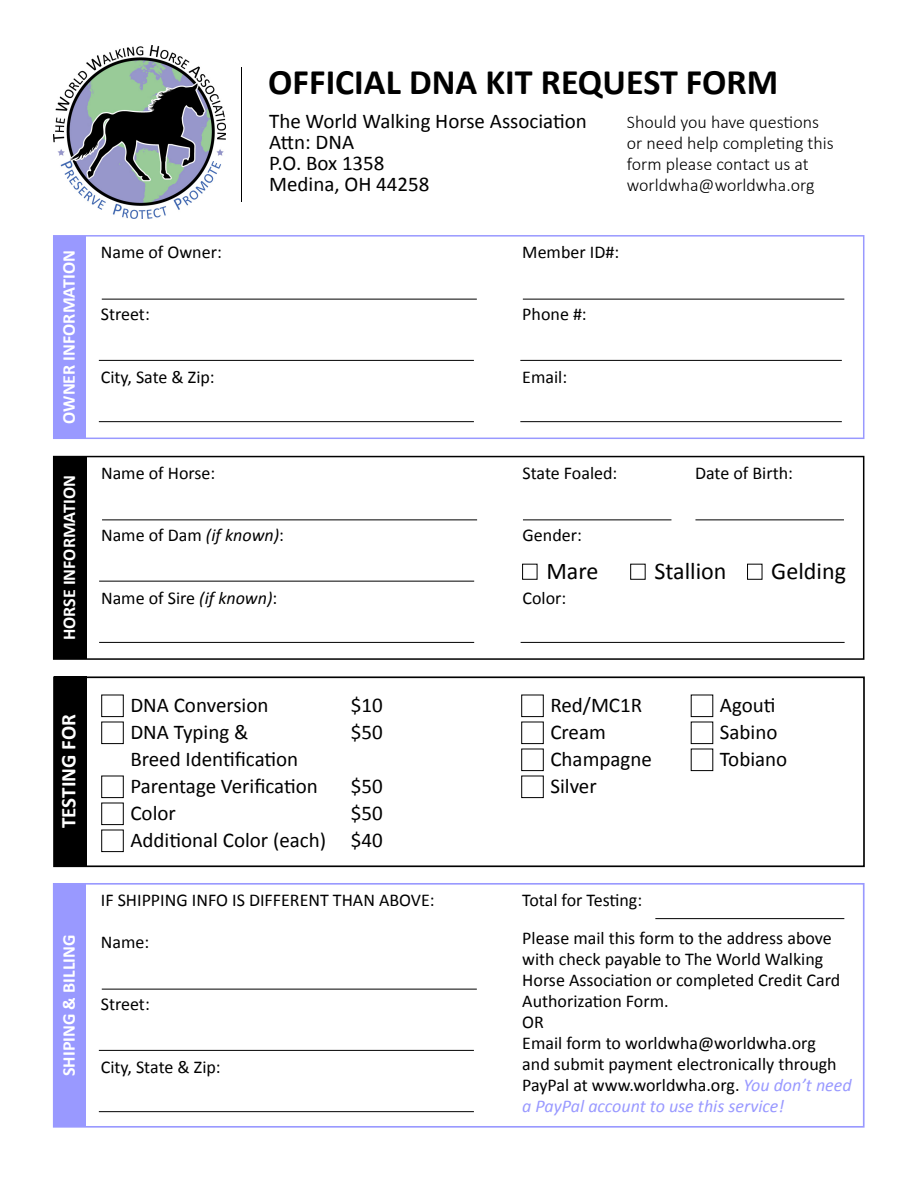
<style>
.page{position:relative;width:918px;height:1188px;background:#fff}
.page>*{position:absolute;margin:0;border:0;box-sizing:border-box;transform-origin:0 0}
.t1{font:700 36px "Calibri";color:#000}
.t2{font:24px "Calibri";color:#000}
.t3{font:21px/27px "Calibri";color:#000}
.t4{font:700 21px "Calibri";color:#fff}
.t5{font:18px/21px "Calibri";color:#000}
.t6{font:300 18px/21px "Calibri";color:#000}
.t7{font:700 18px "Calibri";color:#fff}
.s1{font-style:italic}
.s2{font-style:italic;color:#99f}
</style>
<div class="page">
<hr style="left:241px;top:68px;width:1px;height:134px;background:#000">
<div style="left:54px;top:457px;width:32px;height:202px;background:#000"></div>
<hr style="left:99px;top:642px;width:375px;height:1px;background:#000">
<hr style="left:99px;top:581px;width:375px;height:1px;background:#000">
<hr style="left:102px;top:520px;width:375px;height:1px;background:#000">
<hr style="left:521px;top:642px;width:324px;height:1px;background:#000">
<hr style="left:523px;top:520px;width:148px;height:1px;background:#000">
<hr style="left:695px;top:520px;width:149px;height:1px;background:#000">
<div style="left:53px;top:456px;width:811px;height:204px;border:2px solid #000"></div>
<div style="left:522px;top:564px;width:15px;height:16px;border:1px solid #000"></div>
<div style="left:630px;top:564px;width:15px;height:16px;border:1px solid #000"></div>
<div style="left:747px;top:564px;width:15px;height:16px;border:1px solid #000"></div>
<div style="left:54px;top:236px;width:32px;height:202px;background:#99f"></div>
<hr style="left:99px;top:421px;width:375px;height:1px;background:#000">
<hr style="left:99px;top:360px;width:375px;height:1px;background:#000">
<hr style="left:102px;top:299px;width:375px;height:1px;background:#000">
<div style="left:53px;top:235px;width:811px;height:204px;border:2px solid #99f"></div>
<hr style="left:520px;top:421px;width:322px;height:1px;background:#000">
<hr style="left:520px;top:360px;width:322px;height:1px;background:#000">
<hr style="left:523px;top:299px;width:321px;height:1px;background:#000">
<div style="left:101px;top:776px;width:23px;height:22px;border:1px solid #000"></div>
<div style="left:101px;top:803px;width:23px;height:22px;border:1px solid #000"></div>
<div style="left:53px;top:676px;width:812px;height:191px;border:2px solid #000"></div>
<div style="left:54px;top:677px;width:32px;height:189px;background:#000"></div>
<div style="left:101px;top:695px;width:23px;height:22px;border:1px solid #000"></div>
<div style="left:101px;top:722px;width:23px;height:22px;border:1px solid #000"></div>
<div style="left:101px;top:830px;width:23px;height:22px;border:1px solid #000"></div>
<div style="left:521px;top:749px;width:23px;height:22px;border:1px solid #000"></div>
<div style="left:521px;top:776px;width:23px;height:22px;border:1px solid #000"></div>
<div style="left:521px;top:695px;width:23px;height:22px;border:1px solid #000"></div>
<div style="left:521px;top:722px;width:23px;height:22px;border:1px solid #000"></div>
<div style="left:54px;top:884px;width:32px;height:243px;background:#99f"></div>
<hr style="left:99px;top:1111px;width:375px;height:1px;background:#000">
<hr style="left:99px;top:1050px;width:375px;height:1px;background:#000">
<hr style="left:102px;top:989px;width:375px;height:1px;background:#000">
<div style="left:53px;top:883px;width:812px;height:245px;border:2px solid #99f"></div>
<hr style="left:655px;top:918px;width:189px;height:1px;background:#000">
<img style="left:53px;top:46px;width:172px;height:172px">
<p class="t7" style="left:57px;top:424px;width:175px;rotate:-90deg">OWNER INFORMATION</p>
<p class="t7" style="left:58px;top:640px;width:166px;rotate:-90deg">HORSE INFORMATION</p>
<p class="t4" style="left:55px;top:828px;width:115px;rotate:-90deg">TESTING FOR</p>
<h1 class="t1" style="left:268px;top:59px;width:512px">OFFICIAL DNA KIT REQUEST FORM</h1>
<p class="t3" style="left:269px;top:111px;width:319px;line-height:21px">The World Walking Horse Association<br>Attn: DNA<br>P.O. Box 1358<br>Medina, OH 44258</p>
<p class="t6" style="left:627px;top:111px;width:208px">Should you have questions or need help completing this form please contact us at worldwha@worldwha.org</p>
<p class="t5" style="left:101px;top:241px;width:123px">Name of Owner:</p>
<p class="t5" style="left:522px;top:241px;width:98px">Member ID#:</p>
<p class="t5" style="left:101px;top:304px;width:51px">Street:</p>
<p class="t5" style="left:522px;top:304px;width:66px">Phone #:</p>
<p class="t5" style="left:101px;top:366px;width:115px">City, Sate &amp; Zip:</p>
<p class="t5" style="left:522px;top:366px;width:46px">Email:</p>
<p class="t5" style="left:101px;top:462px;width:116px">Name of Horse:</p>
<p class="t5" style="left:523px;top:462px;width:96px">State Foaled:</p>
<p class="t5" style="left:695px;top:462px;width:99px">Date of Birth:</p>
<p class="t5" style="left:101px;top:525px;width:184px">Name of Dam <span class="s1">(if known)</span>:</p>
<p class="t5" style="left:523px;top:525px;width:61px">Gender:</p>
<h2 class="t2" style="left:546px;top:556px;width:54px">Mare</h2>
<h2 class="t2" style="left:654px;top:556px;width:74px">Stallion</h2>
<h2 class="t2" style="left:771px;top:556px;width:76px">Gelding</h2>
<p class="t5" style="left:101px;top:587px;width:178px">Name of Sire <span class="s1">(if known)</span>:</p>
<p class="t5" style="left:523px;top:587px;width:45px">Color:</p>
<p class="t3" style="left:130px;top:692px;width:197px">DNA Conversion<br>DNA Typing &amp;<br>Breed Identification<br>Parentage Verification<br>Color<br>Additional Color (each)</p>
<p class="t3" style="left:351px;top:692px;width:33px">$10 $50</p>
<p class="t3" style="left:351px;top:773px;width:33px;text-align:justify">$50 $50 $40</p>
<p class="t3" style="left:550px;top:692px;width:103px">Red/MC1R<br>Cream<br>Champagne<br>Silver</p>
<p class="t3" style="left:720px;top:692px;width:69px">Agouti<br>Sabino<br>Tobiano</p>
<p class="t5" style="left:101px;top:889px;width:335px">IF SHIPPING INFO IS DIFFERENT THAN ABOVE:</p>
<p class="t7" style="left:57px;top:1076px;width:143px;rotate:-90deg">SHIPING &amp; BILLING</p>
<p class="t5" style="left:101px;top:931px;width:50px">Name:</p>
<p class="t5" style="left:101px;top:994px;width:51px">Street:</p>
<p class="t5" style="left:101px;top:1056px;width:121px">City, State &amp; Zip:</p>
<p class="t5" style="left:522px;top:881px;width:311px;line-height:38.5px">Total for Testing:<br>Please mail this form to the address above</p>
<p class="t5" style="left:522px;top:949px;width:331px">with check payable to The World Walking Horse Association or completed Credit Card Authorization Form.<br>OR<br>Email form to worldwha@worldwha.org<br>and submit payment electronically through PayPal at www.worldwha.org. <span class="s2">You don’t need a PayPal account to use this service!</span></p>
</div>
